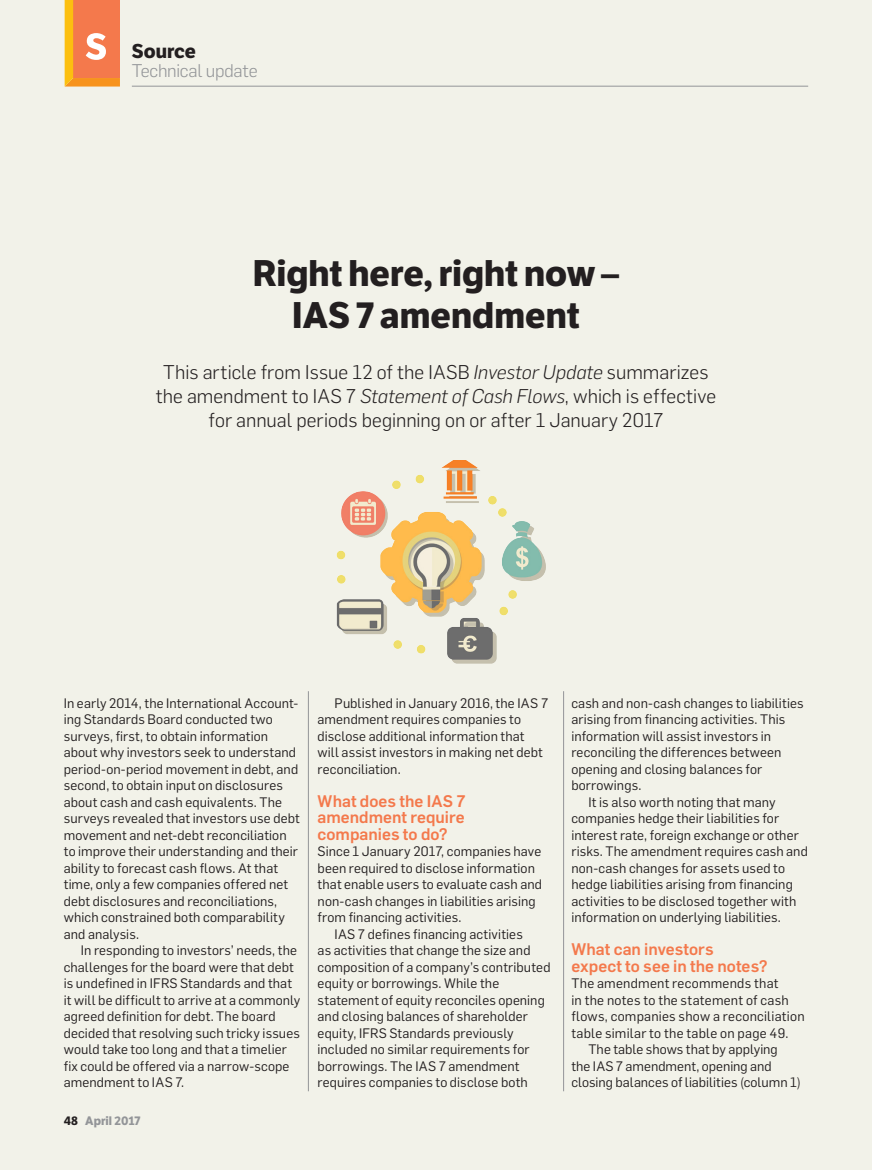
<style>
.page{position:relative;width:872px;height:1170px;background:#fff}
.page>*{position:absolute;margin:0;border:0;box-sizing:border-box;transform-origin:0 0}
.Source_-_Headline{font:700 36px "LFT Etica";color:#231f20}
.Source_-_Copy_indent{font:300 19.5px/24px "Flama";letter-spacing:.005em;color:#231f20;text-align:center}
.t1{font:700 19.5px "LFT Etica";color:#231f20}
.t2{font:300 18px "Flama";letter-spacing:-.015em;color:#939598}
.Source_-_Copy_indent-2{font:500 16.5px/16.5px "Flama";letter-spacing:.005em;color:#f4794c}
.Source_-_Copy_indent-3{font:13.5px/16.5px "Flama";letter-spacing:.01em;color:#231f20}
.t3{font:700 12px "LFT Etica";color:#939598}
.s1{font-style:italic}
.s2{color:#231f20}
</style>
<div class="page">
<div style="left:0;top:0;width:872px;height:1169px;background:#f2f2e9"></div>
<hr style="left:563px;top:691px;width:1px;height:400px;background:#939598">
<hr style="left:308px;top:691px;width:1px;height:400px;background:#939598">
<img style="left:336px;top:460px;width:210px;height:204px">
<hr style="left:132px;top:86px;width:676px;height:1px;background:#939598">
<svg style="left:65px;top:0;width:55px;height:86px"></svg>
<h2 class="t1" style="left:132px;top:39px;width:65px">Source</h2>
<h3 class="t2" style="left:132px;top:58px;width:127px">Technical update</h3>
<p class="Source_-_Headline" style="left:253px;top:251px;width:368px">Right here, right now –</p>
<p class="Source_-_Headline" style="left:292px;top:293px;width:289px">IAS 7 amendment</p>
<p class="Source_-_Copy_indent" style="left:156px;top:359px;width:562px">This article from Issue 12 of the IASB <span class="s1">Investor Update</span> summarizes the amendment to IAS 7 <span class="s1">Statement of Cash Flows</span>, which is effective for annual periods beginning on or after 1 January 2017</p>
<p class="Source_-_Copy_indent-3" style="left:64px;top:693px;width:238px">In early 2014, the International Account&shy;ing Standards Board conducted two surveys, first, to obtain information about why investors seek to understand period-on-period movement in debt, and second, to obtain input on disclosures about cash and cash equivalents. The surveys revealed that investors use debt movement and net-debt reconciliation to improve their understanding and their ability to forecast cash flows. At that time, only a few companies offered net debt disclosures and reconciliations, which constrained both comparability and analysis.</p>
<p class="Source_-_Copy_indent-3" style="left:64px;top:941px;width:238px;text-indent:17px">In responding to investors’ needs, the challenges for the board were that debt is undefined in IFRS Standards and that it will be difficult to arrive at a commonly agreed definition for debt. The board decided that resolving such tricky issues would take too long and that a timelier fix could be offered via a narrow-scope amendment to IAS 7.</p>
<p class="t3" style="left:64px;top:1113px;width:78px"><span class="s2">48</span> April 2017</p>
<p class="Source_-_Copy_indent-3" style="left:317px;top:693px;width:232px;text-indent:17px">Published in January 2016, the IAS 7 amendment requires companies to disclose additional information that will assist investors in making net debt reconciliation.</p>
<p class="Source_-_Copy_indent-2" style="left:317px;top:791px;width:150px">What does the IAS 7 amendment require</p>
<p class="Source_-_Copy_indent-2" style="left:317px;top:824px;width:132px">companies to do?</p>
<p class="Source_-_Copy_indent-3" style="left:317px;top:842px;width:226px">Since 1 January 2017, companies have been required to disclose information that enable users to evaluate cash and non-cash changes in liabilities arising from financing activities.</p>
<p class="Source_-_Copy_indent-3" style="left:317px;top:924px;width:234px;text-indent:17px">IAS 7 defines financing activities<br>as activities that change the size and composition of a company’s contributed equity or borrowings. While the statement of equity reconciles opening and closing balances of shareholder equity, IFRS Standards previously included no similar requirements for borrowings. The IAS 7 amendment requires companies to disclose both</p>
<p class="Source_-_Copy_indent-3" style="left:571px;top:693px;width:234px">cash and non-cash changes to liabilities arising from financing activities. This information will assist investors in reconciling the differences between opening and closing balances for borrowings.</p>
<p class="Source_-_Copy_indent-3" style="left:571px;top:792px;width:238px;text-indent:17px">It is also worth noting that many companies hedge their liabilities for interest rate, foreign exchange or other risks. The amendment requires cash and non-cash changes for assets used to hedge liabilities arising from financing activities to be disclosed together with information on underlying liabilities.</p>
<p class="Source_-_Copy_indent-2" style="left:571px;top:939px;width:144px">What can investors</p>
<p class="Source_-_Copy_indent-2" style="left:571px;top:956px;width:198px">expect to see in the notes?</p>
<p class="Source_-_Copy_indent-3" style="left:571px;top:974px;width:235px">The amendment recommends that<br>in the notes to the statement of cash flows, companies show a reconciliation table similar to the table on page 49.</p>
<p class="Source_-_Copy_indent-3" style="left:571px;top:1040px;width:231px;text-indent:17px">The table shows that by applying<br>the IAS 7 amendment, opening and closing balances of liabilities (column 1)</p>
</div>
